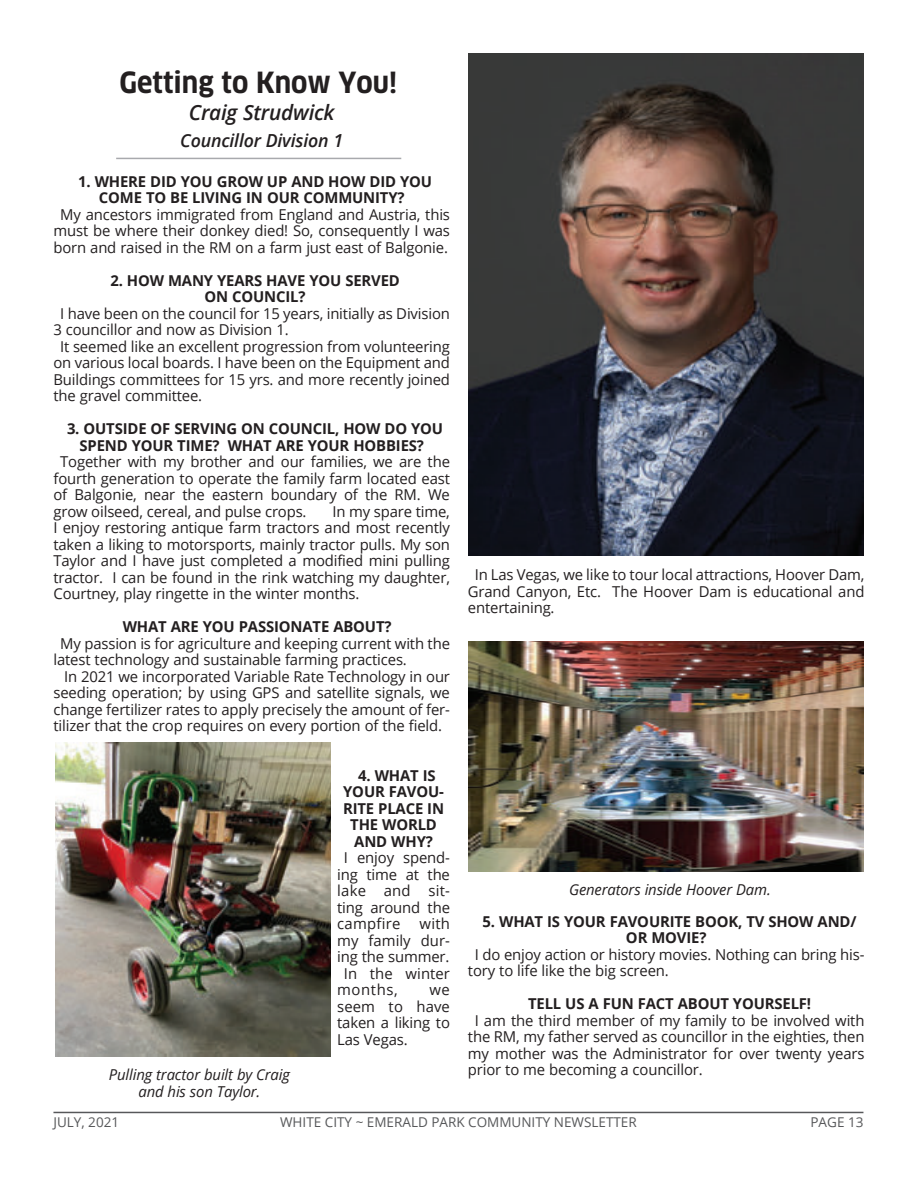
<style>
.page{position:relative;width:918px;height:1188px;background:#fff}
.page>*{position:absolute;margin:0;border:0;box-sizing:border-box;transform-origin:0 0}
.Body_Text{font:700 28.5px "Clan OT Narr";color:#231f20}
.Body_Text-2{font:italic 600 21px "Open Sans";letter-spacing:-.01em;color:#231f20}
.Body_Text-3{font:italic 600 18px "Open Sans";letter-spacing:-.01em;color:#231f20}
.Body_Text-4{font:15px/16.5px "Open Sans";letter-spacing:-.01em;color:#231f20;text-align:justify}
.Body_Text-5{font:700 15px/16.5px "Open Sans";letter-spacing:-.01em;color:#231f20;text-align:center}
.Body_Text-6{font:italic 15px "Open Sans";letter-spacing:-.01em;color:#231f20}
.t1{font:13.5px "Open Sans";color:#57585a}
</style>
<div class="page">
<hr style="left:53px;top:1112px;width:810px;height:1px;background:#57585a">
<img style="left:469px;top:54px;width:395px;height:501px">
<img style="left:55px;top:742px;width:275px;height:314px">
<img style="left:469px;top:642px;width:395px;height:230px">
<hr style="left:116px;top:158px;width:285px;height:1px;background:#a8a9ad">
<p class="Body_Text" style="left:119px;top:66px;width:279px">Getting to Know You!</p>
<p class="Body_Text-2" style="left:189px;top:98px;width:147px">Craig Strudwick</p>
<p class="Body_Text-3" style="left:180px;top:128px;width:164px">Councillor Division 1</p>
<p class="Body_Text-5" style="left:78px;top:173px;width:355px">1. WHERE DID YOU GROW UP AND HOW DID YOU<br>COME TO BE LIVING IN OUR COMMUNITY?</p>
<p class="Body_Text-4" style="left:53px;top:206px;width:398px;text-align:center">My ancestors immigrated from England and Austria, this must be where their donkey died! So, consequently I was born and raised in the RM on a farm just east of Balgonie.</p>
<p class="Body_Text-5" style="left:110px;top:272px;width:291px">2. HOW MANY YEARS HAVE YOU SERVED</p>
<p class="Body_Text-5" style="left:205px;top:288px;width:103px">ON COUNCIL?</p>
<p class="Body_Text-4" style="left:53px;top:305px;width:398px;text-indent:7px">I have been on the council for 15 years, initially as Division<br>3 councillor and now as Division 1.</p>
<p class="Body_Text-4" style="left:53px;top:338px;width:398px;text-indent:7px">It seemed like an excellent progression from volunteering on various local boards. I have been on the Equipment and Buildings committees for 15 yrs. and more recently joined the gravel committee.</p>
<p class="Body_Text-5" style="left:67px;top:420px;width:378px">3. OUTSIDE OF SERVING ON COUNCIL, HOW DO YOU<br>SPEND YOUR TIME? WHAT ARE YOUR HOBBIES?</p>
<p class="Body_Text-4" style="left:53px;top:453px;width:398px;text-indent:7px">Together with my brother and our families, we are the fourth generation to operate the family farm located east of Balgonie, near the eastern boundary of the RM. We grow oilseed, cereal, and pulse crops.</p>
<p class="Body_Text-4" style="left:53px;top:503px;width:398px;text-indent:279px">In my spare time, I enjoy restoring antique farm tractors and most recently taken a liking to motorsports, mainly tractor pulls. My son Taylor and I have just completed a modified mini pulling tractor. I can be found in the rink watching my daughter, Courtney, play ringette in the winter months.</p>
<p class="Body_Text-5" style="left:123px;top:618px;width:270px">WHAT ARE YOU PASSIONATE ABOUT?</p>
<p class="Body_Text-4" style="left:53px;top:635px;width:398px;text-indent:7px">My passion is for agriculture and keeping current with the latest technology and sustainable farming practices.</p>
<p class="Body_Text-4" style="left:53px;top:668px;width:398px;text-indent:11px">In 2021 we incorporated Variable Rate Technology in our seeding operation; by using GPS and satellite signals, we change fertilizer rates to apply precisely the amount of fer&shy;tilizer that the crop requires on every portion of the field.</p>
<p class="Body_Text-5" style="left:343px;top:767px;width:103px">4. WHAT IS<br>YOUR FAVOU-<br>RITE PLACE IN<br>THE WORLD<br>AND WHY?</p>
<p class="Body_Text-4" style="left:337px;top:849px;width:114px;text-indent:7px">I enjoy spend&shy;ing time at the lake and sit&shy;ting around the campfire</p>
<p class="Body_Text-4" style="left:337px;top:915px;width:114px;text-indent:82px">with my family dur&shy;ing the summer.</p>
<p class="Body_Text-4" style="left:337px;top:965px;width:114px;text-indent:7px">In the winter months,</p>
<p class="Body_Text-4" style="left:337px;top:981px;width:114px;text-indent:92px">we seem to have taken a liking to Las Vegas.</p>
<p class="Body_Text-6" style="left:109px;top:1064px;width:182px">Pulling tractor built by Craig</p>
<p class="Body_Text-6" style="left:138px;top:1081px;width:123px">and his son Taylor.</p>
<p class="Body_Text-4" style="left:468px;top:566px;width:398px;text-indent:7px">In Las Vegas, we like to tour local attractions, Hoover Dam, Grand Canyon, Etc. The Hoover Dam is educational and entertaining.</p>
<p class="Body_Text-6" style="left:569px;top:879px;width:203px">Generators inside Hoover Dam.</p>
<p class="Body_Text-5" style="left:483px;top:913px;width:376px">5. WHAT IS YOUR FAVOURITE BOOK, TV SHOW AND/<br>OR MOVIE?</p>
<p class="Body_Text-4" style="left:468px;top:946px;width:398px;text-indent:7px">I do enjoy action or history movies. Nothing can bring his&shy;tory to life like the big screen.</p>
<p class="Body_Text-5" style="left:528px;top:995px;width:285px">TELL US A FUN FACT ABOUT YOURSELF!</p>
<p class="Body_Text-4" style="left:468px;top:1012px;width:398px;text-indent:7px">I am the third member of my family to be involved with the RM, my father served as councillor in the eighties, then my mother was the Administrator for over twenty years prior to me becoming a councillor.</p>
<p class="t1" style="left:53px;top:1113px;width:67px">JULY, 2021</p>
<p class="t1" style="left:280px;top:1113px;width:358px">WHITE CITY ~ EMERALD PARK COMMUNITY NEWSLETTER</p>
<p class="t1" style="left:811px;top:1113px;width:54px">PAGE 13</p>
</div>
